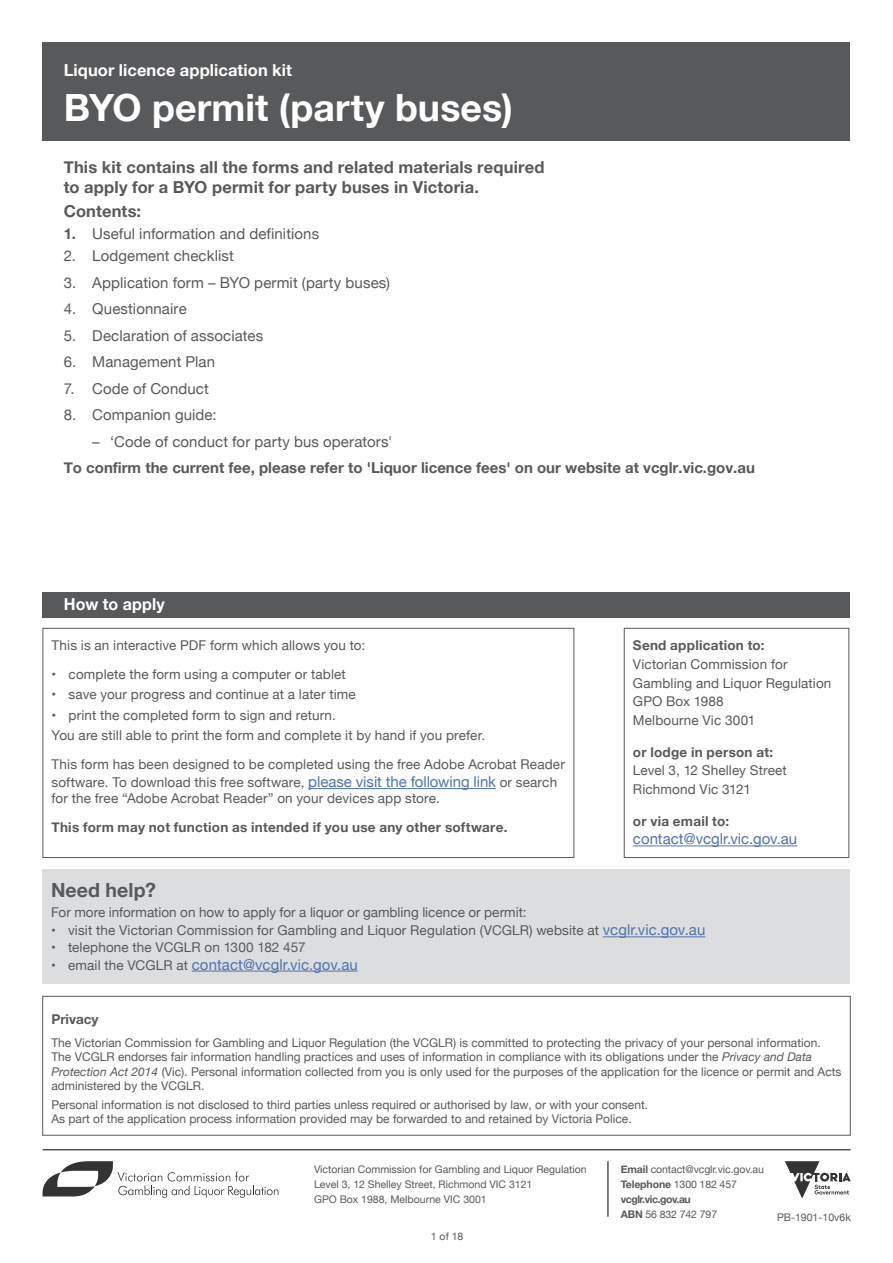
<style>
.page{position:relative;width:893px;height:1263px;background:#fff}
.page>*{position:absolute;margin:0;border:0;box-sizing:border-box;transform-origin:0 0}
.t1{font:700 37.5px "Helvetica Neue";letter-spacing:.005em;color:#fff}
.t2{font:700 19.5px "Helvetica Neue";letter-spacing:.005em;color:#58595b}
.t3{font:700 16.5px/19.8px "Helvetica Neue";letter-spacing:.01em;color:#58595b}
.t4{font:700 16.5px "Helvetica Neue";letter-spacing:.005em;color:#fff}
.t5{font:15px "Helvetica Neue";letter-spacing:.005em;color:#58595b}
.t6{font:700 15px "Helvetica Neue";color:#58595b}
.t7{font:15px "Helvetica Neue";letter-spacing:.005em;color:#4f73ad}
.t8{font:13.5px/18.8px "Helvetica Neue";letter-spacing:.01em;color:#58595b}
.t9{font:700 13.5px "Helvetica Neue";letter-spacing:.015em;color:#58595b}
.t10{font:12px/14.4px "Helvetica Neue";color:#58595b}
.t11{font:10.5px/15px "Helvetica Neue";color:#58595b}
.s1{font-weight:700}
.s2{font-size:15px;color:#4f73ad}
.s3{font-size:13.5px;color:#58595b}
.s4{font-style:italic}
</style>
<div class="page">
<hr style="left:43px;top:1149px;width:808px;height:1px;background:#000">
<svg style="left:43px;top:1161px;width:235px;height:37px"></svg>
<hr style="left:608px;top:1161px;width:1px;height:56px;background:#000">
<svg style="left:785px;top:1161px;width:66px;height:37px"></svg>
<div style="left:43px;top:43px;width:807px;height:98px;background:#58595b"></div>
<hr style="left:633px;top:845px;width:164px;height:1px;background:#4f73ad">
<div style="left:624px;top:628px;width:225px;height:230px;border:1px solid #58595b"></div>
<div style="left:43px;top:592px;width:807px;height:25px;background:#58595b"></div>
<div style="left:43px;top:869px;width:807px;height:115px;background:#dcddde"></div>
<hr style="left:603px;top:936px;width:102px;height:1px;background:#4f73ad">
<hr style="left:192px;top:971px;width:166px;height:1px;background:#4f73ad">
<hr style="left:308px;top:788px;width:188px;height:1px;background:#4f73ad">
<div style="left:43px;top:628px;width:531px;height:230px;border:1px solid #58595b"></div>
<div style="left:43px;top:996px;width:807px;height:139px;border:1px solid #58595b"></div>
<p class="t4" style="left:64px;top:57px;width:230px">Liquor licence application kit</p>
<h1 class="t1" style="left:64px;top:79px;width:451px">BYO permit (party buses)</h1>
<p class="t3" style="left:64px;top:157px;width:482px">This kit contains all the forms and related materials required to apply for a BYO permit for party buses in Victoria.</p>
<p class="t3" style="left:64px;top:201px;width:79px">Contents:</p>
<p class="t5" style="left:64px;top:223px;width:257px"><span class="s1">1.</span> Useful information and definitions</p>
<p class="t5" style="left:64px;top:245px;width:172px">2. Lodgement checklist</p>
<p class="t5" style="left:64px;top:271px;width:328px">3. Application form – BYO permit (party buses)</p>
<p class="t5" style="left:64px;top:298px;width:124px">4. Questionnaire</p>
<p class="t5" style="left:64px;top:324px;width:201px">5. Declaration of associates</p>
<p class="t5" style="left:64px;top:351px;width:153px">6. Management Plan</p>
<p class="t5" style="left:64px;top:378px;width:147px">7. Code of Conduct</p>
<p class="t5" style="left:64px;top:404px;width:154px">8. Companion guide:</p>
<p class="t5" style="left:92px;top:431px;width:302px">– ‘Code of conduct for party bus operators'</p>
<p class="t6" style="left:64px;top:456px;width:693px">To confirm the current fee, please refer to 'Liquor licence fees' on our website at vcglr.vic.gov.au</p>
<p class="t4" style="left:64px;top:591px;width:102px">How to apply</p>
<p class="t8" style="left:52px;top:636px;width:315px">This is an interactive PDF form which allows you to:</p>
<p class="t8" style="left:52px;top:665px;width:296px">• complete the form using a computer or tablet</p>
<p class="t8" style="left:52px;top:686px;width:306px">• save your progress and continue at a later time</p>
<p class="t8" style="left:52px;top:705px;width:435px;line-height:20.4px">• print the completed form to sign and return.<br>You are still able to print the form and complete it by hand if you prefer.</p>
<p class="t8" style="left:52px;top:756px;width:515px;line-height:18px">This form has been designed to be completed using the free Adobe Acrobat Reader software. To download this free software, <span class="s2">please visit the following link</span> or search</p>
<p class="t8" style="left:52px;top:790px;width:390px">for the free “Adobe Acrobat Reader” on your devices app store.</p>
<p class="t9" style="left:52px;top:817px;width:457px">This form may not function as intended if you use any other software.</p>
<p class="t9" style="left:633px;top:635px;width:133px">Send application to:</p>
<p class="t8" style="left:633px;top:655px;width:200px">Victorian Commission for<br>Gambling and Liquor Regulation<br>GPO Box 1988<br>Melbourne Vic 3001</p>
<p class="t9" style="left:633px;top:741px;width:142px">or lodge in person at:</p>
<p class="t8" style="left:633px;top:762px;width:155px">Level 3, 12 Shelley Street<br>Richmond Vic 3121</p>
<p class="t9" style="left:633px;top:810px;width:98px">or via email to:</p>
<p class="t7" style="left:633px;top:828px;width:166px">contact@vcglr.vic.gov.au</p>
<h2 class="t2" style="left:51px;top:875px;width:106px">Need help?</h2>
<p class="t8" style="left:51px;top:904px;width:477px">For more information on how to apply for a liquor or gambling licence or permit:</p>
<p class="t8" style="left:51px;top:922px;width:656px">• visit the Victorian Commission for Gambling and Liquor Regulation (VCGLR) website at <span class="s2">vcglr.vic.gov.au</span></p>
<p class="t8" style="left:51px;top:938px;width:256px">• telephone the VCGLR on 1300 182 457</p>
<p class="t7" style="left:51px;top:953px;width:308px"><span class="s3">• email the VCGLR at</span> contact@vcglr.vic.gov.au</p>
<p class="t9" style="left:51px;top:1008px;width:49px">Privacy</p>
<p class="t10" style="left:51px;top:1036px;width:792px">The Victorian Commission for Gambling and Liquor Regulation (the VCGLR) is committed to protecting the privacy of your personal information.<br>The VCGLR endorses fair information handling practices and uses of information in compliance with its obligations under the <span class="s4">Privacy and Data Protection Act 2014</span> (Vic). Personal information collected from you is only used for the purposes of the application for the licence or permit and Acts administered by the VCGLR.</p>
<p class="t10" style="left:51px;top:1098px;width:598px">Personal information is not disclosed to third parties unless required or authorised by law, or with your consent.<br>As part of the application process information provided may be forwarded to and retained by Victoria Police.</p>
<p class="t11" style="left:314px;top:1162px;width:274px">Victorian Commission for Gambling and Liquor Regulation<br>Level 3, 12 Shelley Street, Richmond VIC 3121<br>GPO Box 1988, Melbourne VIC 3001</p>
<p class="t11" style="left:621px;top:1162px;width:145px"><span class="s1">Email</span> contact@vcglr.vic.gov.au<br><span class="s1">Telephone</span> 1300 182 457 <span class="s1">vcglr.vic.gov.au<br>ABN</span> 56 832 742 797</p>
<p class="t11" style="left:431px;top:1230px;width:34px">1 of 18</p>
<p class="t11" style="left:777px;top:1211px;width:75px">PB-1901-10v6k</p>
</div>
